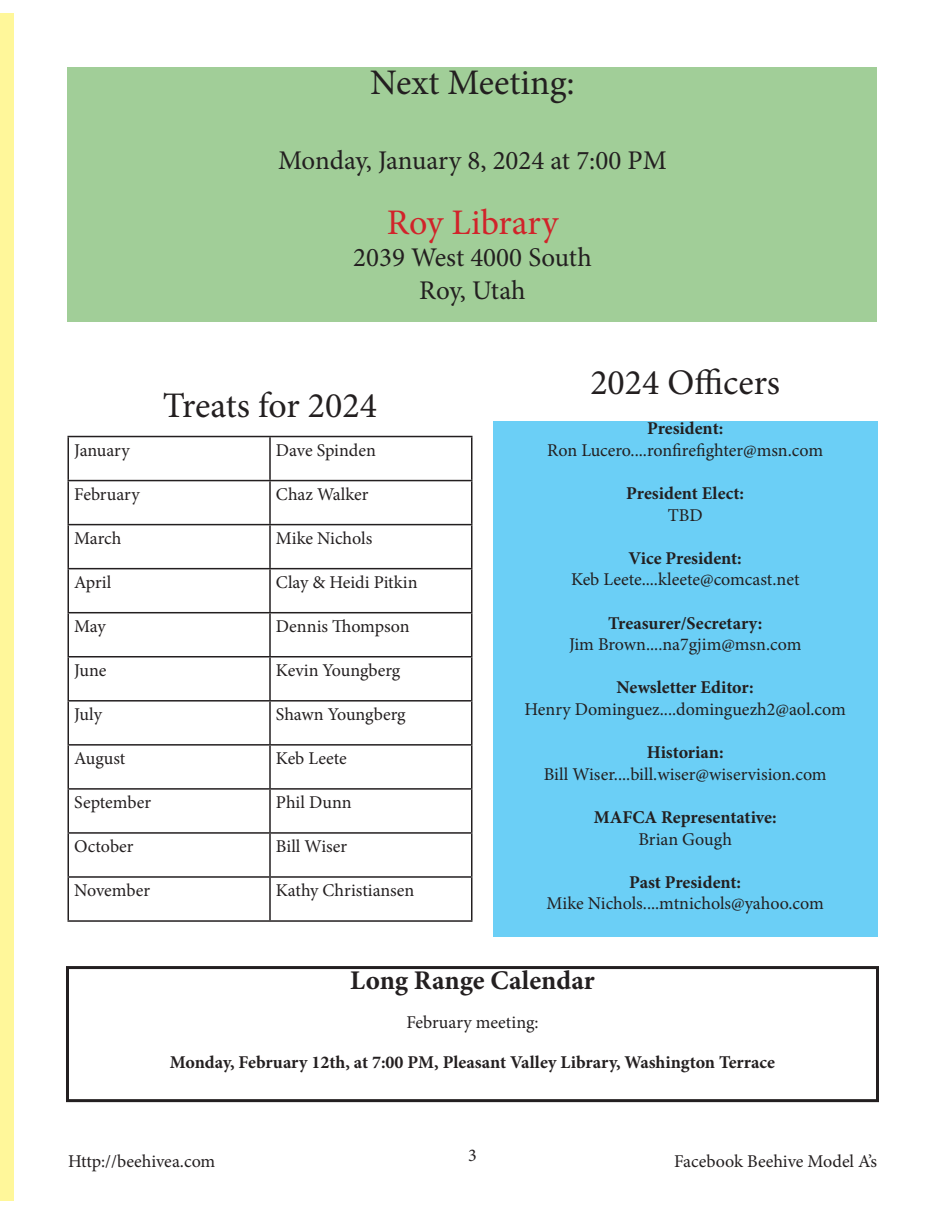
<style>
.page{position:relative;width:945px;height:1215px;background:#fff}
.page>*{position:absolute;margin:0;border:0;box-sizing:border-box;transform-origin:0 0}
.t1{font:36px "Minion Pro";color:#231f20}
.t2{font:36px "Minion Pro";color:#d1232a}
.t3{font:27px/32.4px "Minion Pro";color:#231f20;text-align:center}
.t4{font:700 27px "Minion Pro";color:#231f20}
.t5{font:18px "Minion Pro";color:#231f20}
.t6{font:700 18px "Minion Pro";color:#231f20}
</style>
<div class="page">
<div style="left:68px;top:68px;width:810px;height:254px;background:#a1ce98"></div>
<div style="left:0;top:14px;width:14px;height:1188px;background:#fff79a"></div>
<hr style="left:68px;top:436px;width:202px;height:1px;background:#231f20">
<hr style="left:68px;top:437px;width:1px;height:43px;background:#231f20">
<hr style="left:270px;top:436px;width:202px;height:1px;background:#231f20">
<hr style="left:269px;top:437px;width:2px;height:43px;background:#231f20">
<hr style="left:471px;top:437px;width:1px;height:43px;background:#231f20">
<hr style="left:68px;top:480px;width:202px;height:1px;background:#231f20">
<hr style="left:68px;top:481px;width:1px;height:43px;background:#231f20">
<hr style="left:270px;top:480px;width:202px;height:1px;background:#231f20">
<hr style="left:269px;top:481px;width:2px;height:43px;background:#231f20">
<hr style="left:471px;top:481px;width:1px;height:43px;background:#231f20">
<hr style="left:68px;top:524px;width:202px;height:1px;background:#231f20">
<hr style="left:68px;top:525px;width:1px;height:43px;background:#231f20">
<hr style="left:270px;top:524px;width:202px;height:1px;background:#231f20">
<hr style="left:269px;top:525px;width:2px;height:43px;background:#231f20">
<hr style="left:471px;top:525px;width:1px;height:43px;background:#231f20">
<hr style="left:68px;top:568px;width:202px;height:1px;background:#231f20">
<hr style="left:68px;top:569px;width:1px;height:43px;background:#231f20">
<hr style="left:270px;top:568px;width:202px;height:1px;background:#231f20">
<hr style="left:269px;top:569px;width:2px;height:43px;background:#231f20">
<hr style="left:471px;top:569px;width:1px;height:43px;background:#231f20">
<hr style="left:68px;top:612px;width:202px;height:1px;background:#231f20">
<hr style="left:68px;top:613px;width:1px;height:43px;background:#231f20">
<hr style="left:270px;top:612px;width:202px;height:1px;background:#231f20">
<hr style="left:269px;top:613px;width:2px;height:43px;background:#231f20">
<hr style="left:471px;top:613px;width:1px;height:43px;background:#231f20">
<hr style="left:68px;top:656px;width:202px;height:2px;background:#231f20">
<hr style="left:68px;top:658px;width:1px;height:42px;background:#231f20">
<hr style="left:270px;top:656px;width:202px;height:2px;background:#231f20">
<hr style="left:269px;top:658px;width:2px;height:42px;background:#231f20">
<hr style="left:471px;top:658px;width:1px;height:42px;background:#231f20">
<hr style="left:68px;top:700px;width:202px;height:2px;background:#231f20">
<hr style="left:68px;top:702px;width:1px;height:42px;background:#231f20">
<hr style="left:270px;top:700px;width:202px;height:2px;background:#231f20">
<hr style="left:269px;top:702px;width:2px;height:42px;background:#231f20">
<hr style="left:471px;top:702px;width:1px;height:42px;background:#231f20">
<hr style="left:68px;top:744px;width:202px;height:2px;background:#231f20">
<hr style="left:68px;top:746px;width:1px;height:42px;background:#231f20">
<hr style="left:270px;top:744px;width:202px;height:2px;background:#231f20">
<hr style="left:269px;top:746px;width:2px;height:42px;background:#231f20">
<hr style="left:471px;top:746px;width:1px;height:42px;background:#231f20">
<hr style="left:68px;top:788px;width:202px;height:2px;background:#231f20">
<hr style="left:68px;top:790px;width:1px;height:42px;background:#231f20">
<hr style="left:270px;top:788px;width:202px;height:2px;background:#231f20">
<hr style="left:269px;top:790px;width:2px;height:42px;background:#231f20">
<hr style="left:471px;top:790px;width:1px;height:42px;background:#231f20">
<hr style="left:68px;top:832px;width:202px;height:2px;background:#231f20">
<hr style="left:68px;top:834px;width:1px;height:42px;background:#231f20">
<hr style="left:270px;top:832px;width:202px;height:2px;background:#231f20">
<hr style="left:269px;top:834px;width:2px;height:42px;background:#231f20">
<hr style="left:471px;top:834px;width:1px;height:42px;background:#231f20">
<hr style="left:68px;top:876px;width:202px;height:2px;background:#231f20">
<hr style="left:68px;top:878px;width:1px;height:42px;background:#231f20">
<hr style="left:270px;top:876px;width:202px;height:2px;background:#231f20">
<hr style="left:269px;top:878px;width:2px;height:42px;background:#231f20">
<hr style="left:471px;top:878px;width:1px;height:42px;background:#231f20">
<hr style="left:68px;top:920px;width:202px;height:2px;background:#231f20">
<hr style="left:270px;top:920px;width:202px;height:2px;background:#231f20">
<div style="left:493px;top:421px;width:385px;height:516px;background:#6bcff6"></div>
<div style="left:66px;top:966px;width:813px;height:136px;border:3px solid #231f20"></div>
<h1 class="t1" style="left:370px;top:58px;width:206px">Next Meeting:</h1>
<h2 class="t3" style="left:278px;top:145px;width:390px">Monday, January 8, 2024 at 7:00 PM</h2>
<h1 class="t2" style="left:387px;top:198px;width:173px">Roy Library</h1>
<h2 class="t3" style="left:353px;top:242px;width:240px">2039 West 4000 South<br>Roy, Utah</h2>
<h1 class="t1" style="left:163px;top:382px;width:216px">Treats for 2024</h1>
<p class="t5" style="left:74px;top:438px;width:57px">January</p>
<p class="t5" style="left:276px;top:438px;width:101px">Dave Spinden</p>
<p class="t5" style="left:74px;top:482px;width:67px">February</p>
<p class="t5" style="left:276px;top:482px;width:94px">Chaz Walker</p>
<p class="t5" style="left:74px;top:526px;width:49px">March</p>
<p class="t5" style="left:276px;top:526px;width:98px">Mike Nichols</p>
<p class="t5" style="left:74px;top:570px;width:39px">April</p>
<p class="t5" style="left:276px;top:570px;width:143px">Clay &amp; Heidi Pitkin</p>
<p class="t5" style="left:74px;top:614px;width:33px">May</p>
<p class="t5" style="left:276px;top:614px;width:135px">Dennis Thompson</p>
<p class="t5" style="left:74px;top:658px;width:34px">June</p>
<p class="t5" style="left:276px;top:658px;width:126px">Kevin Youngberg</p>
<p class="t5" style="left:74px;top:702px;width:29px">July</p>
<p class="t5" style="left:276px;top:702px;width:131px">Shawn Youngberg</p>
<p class="t5" style="left:74px;top:746px;width:53px">August</p>
<p class="t5" style="left:276px;top:746px;width:72px">Keb Leete</p>
<p class="t5" style="left:74px;top:790px;width:78px">September</p>
<p class="t5" style="left:276px;top:790px;width:77px">Phil Dunn</p>
<p class="t5" style="left:74px;top:834px;width:61px">October</p>
<p class="t5" style="left:276px;top:834px;width:73px">Bill Wiser</p>
<p class="t5" style="left:74px;top:878px;width:77px">November</p>
<p class="t5" style="left:276px;top:878px;width:140px">Kathy Christiansen</p>
<h1 class="t1" style="left:590px;top:358px;width:191px">2024 Officers</h1>
<p class="t6" style="left:647px;top:416px;width:78px">President:</p>
<p class="t5" style="left:547px;top:438px;width:277px">Ron Lucero....ronfirefighter@msn.com</p>
<p class="t6" style="left:626px;top:481px;width:119px">President Elect:</p>
<p class="t5" style="left:668px;top:503px;width:36px">TBD</p>
<p class="t6" style="left:629px;top:545px;width:115px">Vice President:</p>
<p class="t5" style="left:571px;top:568px;width:230px">Keb Leete....kleete@comcast.net</p>
<p class="t6" style="left:608px;top:610px;width:156px">Treasurer/Secretary:</p>
<p class="t5" style="left:569px;top:632px;width:234px">Jim Brown....na7gjim@msn.com</p>
<p class="t6" style="left:617px;top:675px;width:139px">Newsletter Editor:</p>
<p class="t5" style="left:525px;top:697px;width:323px">Henry Dominguez....dominguezh2@aol.com</p>
<p class="t6" style="left:647px;top:740px;width:78px">Historian:</p>
<p class="t5" style="left:544px;top:762px;width:284px">Bill Wiser....bill.wiser@wiservision.com</p>
<p class="t6" style="left:594px;top:805px;width:184px">MAFCA Representative:</p>
<p class="t5" style="left:638px;top:827px;width:95px">Brian Gough</p>
<p class="t6" style="left:629px;top:869px;width:113px">Past President:</p>
<p class="t5" style="left:547px;top:892px;width:279px">Mike Nichols....mtnichols@yahoo.com</p>
<h2 class="t4" style="left:350px;top:961px;width:246px">Long Range Calendar</h2>
<p class="t5" style="left:406px;top:1010px;width:134px">February meeting:</p>
<p class="t6" style="left:170px;top:1049px;width:607px">Monday, February 12th, at 7:00 PM, Pleasant Valley Library, Washington Terrace</p>
<p class="t5" style="left:468px;top:1143px;width:10px">3</p>
<p class="t5" style="left:68px;top:1150px;width:149px">Http://beehivea.com</p>
<p class="t5" style="left:674px;top:1149px;width:204px">Facebook Beehive Model A’s</p>
</div>
